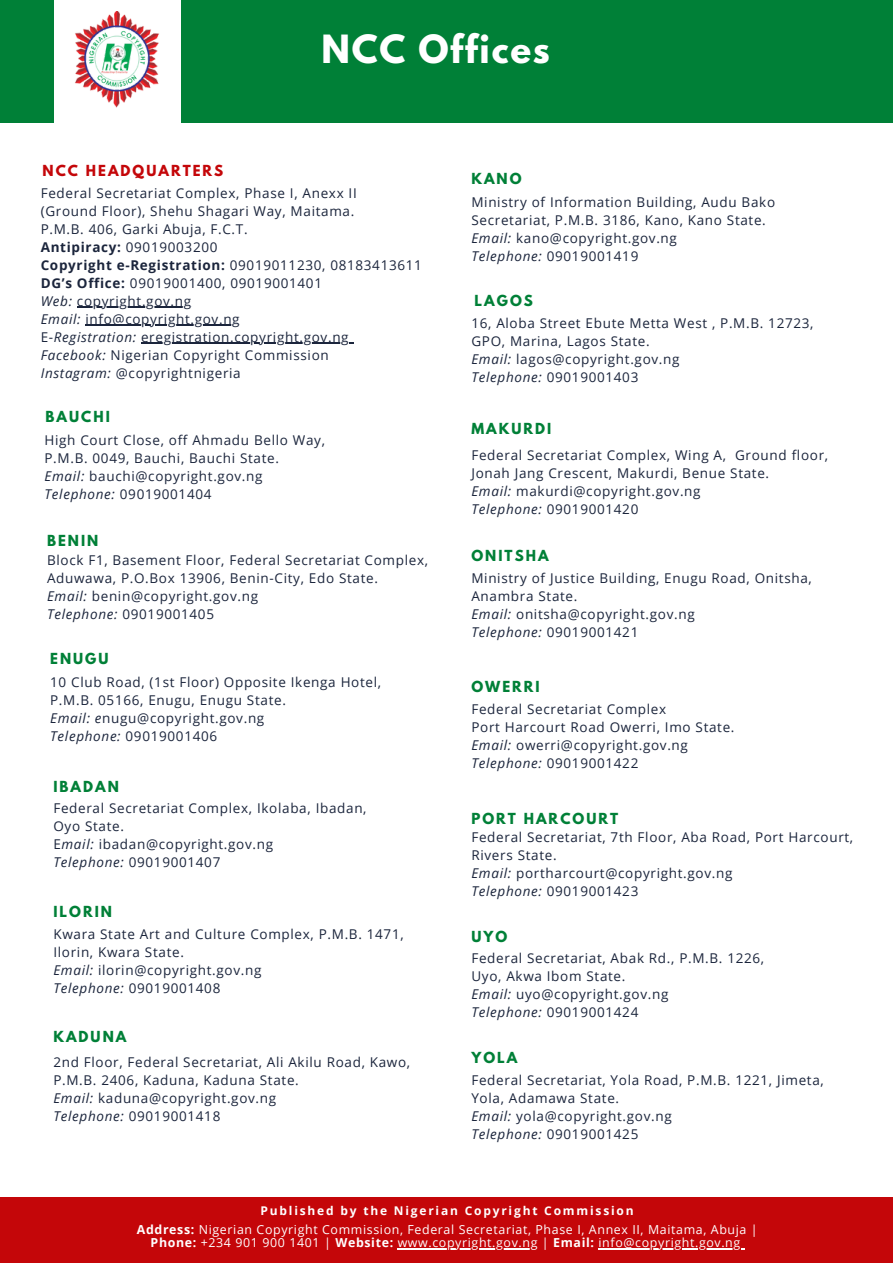
<style>
.page{position:relative;width:893px;height:1264px;background:#fff}
.page>*{position:absolute;margin:0;border:0;box-sizing:border-box;transform-origin:0 0}
.t1{font:700 34.5px "League Spartan";letter-spacing:.05em;color:#fff}
.t2{font:13.5px/18px "Open Sans";letter-spacing:.05em;color:#1b253c}
.t3{font:700 13.5px "League Spartan";letter-spacing:.15em;color:#008037}
.t4{font:700 13.5px "Open Sans";letter-spacing:.05em;color:#1b253c}
.t5{font:700 13.5px "League Spartan";letter-spacing:.15em;color:#c40609}
.t6{font:12.45px "Open Sans";letter-spacing:.05em;color:#fff}
.t7{font:700 12px "Open Sans";letter-spacing:.15em;color:#fff}
.s1{font-weight:400}
.s2{font-weight:700}
.s3{font-style:italic}
</style>
<div class="page">
<div style="left:0;top:0;width:892px;height:122px;background:#008037"></div>
<div style="left:54px;top:0;width:126px;height:128px;background:#fff"></div>
<img style="left:75px;top:11px;width:84px;height:97px">
<div style="left:0;top:1197px;width:892px;height:65px;background:#c40609"></div>
<hr style="left:397px;top:1248px;width:141px;height:1px;background:#fff">
<hr style="left:598px;top:1248px;width:142px;height:1px;background:#fff">
<hr style="left:77px;top:307px;width:115px;height:1px;background:#1b253c">
<hr style="left:85px;top:325px;width:155px;height:1px;background:#1b253c">
<hr style="left:141px;top:342px;width:208px;height:2px;background:#1b253c">
<p class="t1" style="left:321px;top:32px;width:230px">NCC Offices</p>
<p class="t5" style="left:43px;top:164px;width:182px">NCC HEADQUARTERS</p>
<p class="t2" style="left:41px;top:183px;width:317px">Federal Secretariat Complex, Phase I, Anexx II</p>
<p class="t2" style="left:41px;top:201px;width:315px">(Ground Floor), Shehu Shagari Way, Maitama.</p>
<p class="t2" style="left:41px;top:219px;width:208px">P.M.B. 406, Garki Abuja, F.C.T.</p>
<p class="t4" style="left:41px;top:237px;width:178px">Antipiracy: <span class="s1">09019003200</span></p>
<p class="t4" style="left:41px;top:255px;width:383px">Copyright e-Registration: <span class="s1">09019011230, 08183413611</span></p>
<p class="t2" style="left:41px;top:273px;width:283px"><span class="s2">DG’s Office:</span> 09019001400, 09019001401</p>
<p class="t2" style="left:41px;top:291px;width:152px"><span class="s3">Web:</span> copyright.gov.ng</p>
<p class="t2" style="left:41px;top:309px;width:200px"><span class="s3">Email:</span> info@copyright.gov.ng</p>
<p class="t2" style="left:41px;top:327px;width:309px">E-<span class="s3">Registration:</span> eregistration.copyright.gov.ng</p>
<p class="t2" style="left:41px;top:345px;width:289px"><span class="s3">Facebook:</span> Nigerian Copyright Commission</p>
<p class="t2" style="left:41px;top:363px;width:202px"><span class="s3">Instagram:</span> @copyrightnigeria</p>
<p class="t3" style="left:45px;top:410px;width:66px">BAUCHI</p>
<p class="t2" style="left:44px;top:430px;width:282px">High Court Close, off Ahmadu Bello Way,</p>
<p class="t2" style="left:44px;top:448px;width:236px">P.M.B. 0049, Bauchi, Bauchi State.</p>
<p class="t2" style="left:44px;top:466px;width:219px"><span class="s3">Email:</span> bauchi@copyright.gov.ng</p>
<p class="t2" style="left:44px;top:484px;width:168px"><span class="s3">Telephone:</span> 09019001404</p>
<p class="t3" style="left:47px;top:534px;width:53px">BENIN</p>
<p class="t2" style="left:47px;top:551px;width:382px">Block F1, Basement Floor, Federal Secretariat Complex,<br>Aduwawa, P.O.Box 13906, Benin-City, Edo State.</p>
<p class="t2" style="left:47px;top:587px;width:212px"><span class="s3">Email:</span> benin@copyright.gov.ng</p>
<p class="t2" style="left:47px;top:605px;width:168px"><span class="s3">Telephone:</span> 09019001405</p>
<p class="t3" style="left:50px;top:652px;width:60px">ENUGU</p>
<p class="t2" style="left:50px;top:673px;width:332px">10 Club Road, (1st Floor) Opposite Ikenga Hotel,</p>
<p class="t2" style="left:50px;top:691px;width:237px">P.M.B. 05166, Enugu, Enugu State.</p>
<p class="t2" style="left:50px;top:709px;width:216px"><span class="s3">Email: e</span>nugu@copyright.gov.ng</p>
<p class="t2" style="left:50px;top:727px;width:168px"><span class="s3">Telephone:</span> 09019001406</p>
<p class="t3" style="left:53px;top:779px;width:67px">IBADAN</p>
<p class="t2" style="left:53px;top:799px;width:315px">Federal Secretariat Complex, Ikolaba, Ibadan,</p>
<p class="t2" style="left:53px;top:817px;width:72px">Oyo State.</p>
<p class="t2" style="left:53px;top:835px;width:221px">E<span class="s3">mail:</span> ibadan@copyright.gov.ng</p>
<p class="t2" style="left:53px;top:853px;width:168px"><span class="s3">Telephone:</span> 09019001407</p>
<p class="t3" style="left:53px;top:904px;width:60px">ILORIN</p>
<p class="t2" style="left:53px;top:924px;width:352px">Kwara State Art and Culture Complex, P.M.B. 1471,<br>Ilorin, Kwara State.</p>
<p class="t2" style="left:53px;top:960px;width:209px"><span class="s3">Email:</span> ilorin@copyright.gov.ng</p>
<p class="t2" style="left:53px;top:978px;width:168px"><span class="s3">Telephone:</span> 09019001408</p>
<p class="t3" style="left:53px;top:1030px;width:75px">KADUNA</p>
<p class="t2" style="left:53px;top:1052px;width:358px">2nd Floor, Federal Secretariat, Ali Akilu Road, Kawo,</p>
<p class="t2" style="left:53px;top:1070px;width:247px">P.M.B. 2406, Kaduna, Kaduna State.</p>
<p class="t2" style="left:53px;top:1088px;width:224px"><span class="s3">Email:</span> kaduna@copyright.gov.ng</p>
<p class="t2" style="left:53px;top:1106px;width:168px"><span class="s3">Telephone:</span> 09019001418</p>
<p class="t3" style="left:471px;top:172px;width:52px">KANO</p>
<p class="t2" style="left:471px;top:192px;width:305px">Ministry of Information Building, Audu Bako<br>Secretariat, P.M.B. 3186, Kano, Kano State.</p>
<p class="t2" style="left:471px;top:228px;width:207px"><span class="s3">Email:</span> kano@copyright.gov.ng</p>
<p class="t2" style="left:471px;top:246px;width:168px"><span class="s3">Telephone:</span> 09019001419</p>
<p class="t3" style="left:474px;top:294px;width:60px">LAGOS</p>
<p class="t2" style="left:471px;top:313px;width:343px">16, Aloba Street Ebute Metta West , P.M.B. 12723,</p>
<p class="t2" style="left:471px;top:331px;width:180px">GPO, Marina, Lagos State.</p>
<p class="t2" style="left:471px;top:349px;width:210px"><span class="s3">Email:</span> lagos@copyright.gov.ng</p>
<p class="t2" style="left:471px;top:367px;width:168px"><span class="s3">Telephone:</span> 09019001403</p>
<p class="t3" style="left:471px;top:422px;width:81px">MAKURDI</p>
<p class="t2" style="left:471px;top:446px;width:358px">Federal Secretariat Complex, Wing A, Ground floor,<br>Jonah Jang Crescent, Makurdi, Benue State.</p>
<p class="t2" style="left:471px;top:482px;width:231px"><span class="s3">Email:</span> makurdi@copyright.gov.ng</p>
<p class="t2" style="left:471px;top:500px;width:168px"><span class="s3">Telephone:</span> 09019001420</p>
<p class="t3" style="left:471px;top:548px;width:79px">ONITSHA</p>
<p class="t2" style="left:471px;top:569px;width:342px">Ministry of Justice Building, Enugu Road, Onitsha,<br>Anambra State.</p>
<p class="t2" style="left:471px;top:605px;width:225px"><span class="s3">Email:</span> onitsha@copyright.gov.ng</p>
<p class="t2" style="left:471px;top:623px;width:168px"><span class="s3">Telephone:</span> 09019001421</p>
<p class="t3" style="left:471px;top:679px;width:70px">OWERRI</p>
<p class="t2" style="left:471px;top:700px;width:196px">Federal Secretariat Complex</p>
<p class="t2" style="left:471px;top:718px;width:264px">Port Harcourt Road Owerri, Imo State.</p>
<p class="t2" style="left:471px;top:736px;width:218px"><span class="s3">Email:</span> owerri@copyright.gov.ng</p>
<p class="t2" style="left:471px;top:754px;width:168px"><span class="s3">Telephone:</span> 09019001422</p>
<p class="t3" style="left:471px;top:811px;width:148px">PORT HARCOURT</p>
<p class="t2" style="left:471px;top:827px;width:383px">Federal Secretariat, 7th Floor, Aba Road, Port Harcourt,<br>Rivers State.</p>
<p class="t2" style="left:471px;top:863px;width:262px"><span class="s3">Email:</span> portharcourt@copyright.gov.ng</p>
<p class="t2" style="left:471px;top:881px;width:168px"><span class="s3">Telephone:</span> 09019001423</p>
<p class="t3" style="left:471px;top:929px;width:37px">UYO</p>
<p class="t2" style="left:471px;top:949px;width:294px">Federal Secretariat, Abak Rd., P.M.B. 1226,</p>
<p class="t2" style="left:471px;top:967px;width:155px">Uyo, Akwa Ibom State.</p>
<p class="t2" style="left:471px;top:985px;width:199px"><span class="s3">Email:</span> uyo@copyright.gov.ng</p>
<p class="t2" style="left:471px;top:1003px;width:168px"><span class="s3">Telephone:</span> 09019001424</p>
<p class="t3" style="left:471px;top:1050px;width:48px">YOLA</p>
<p class="t2" style="left:471px;top:1070px;width:354px">Federal Secretariat, Yola Road, P.M.B. 1221, Jimeta,<br>Yola, Adamawa State.</p>
<p class="t2" style="left:471px;top:1106px;width:202px"><span class="s3">Email:</span> yola@copyright.gov.ng</p>
<p class="t2" style="left:471px;top:1124px;width:168px"><span class="s3">Telephone:</span> 09019001425</p>
<p class="t7" style="left:260px;top:1202px;width:374px">Published by the Nigerian Copyright Commission</p>
<p class="t6" style="left:137px;top:1220px;width:622px"><span class="s2">Address:</span> Nigerian Copyright Commission, Federal Secretariat, Phase I, Annex II, Maitama, Abuja |</p>
<p class="t6" style="left:151px;top:1234px;width:591px"><span class="s2">Phone:</span> +234 901 900 1401 | <span class="s2">Website:</span> www.copyright.gov.ng | <span class="s2">Email:</span> info@copyright.gov.ng</p>
</div>
